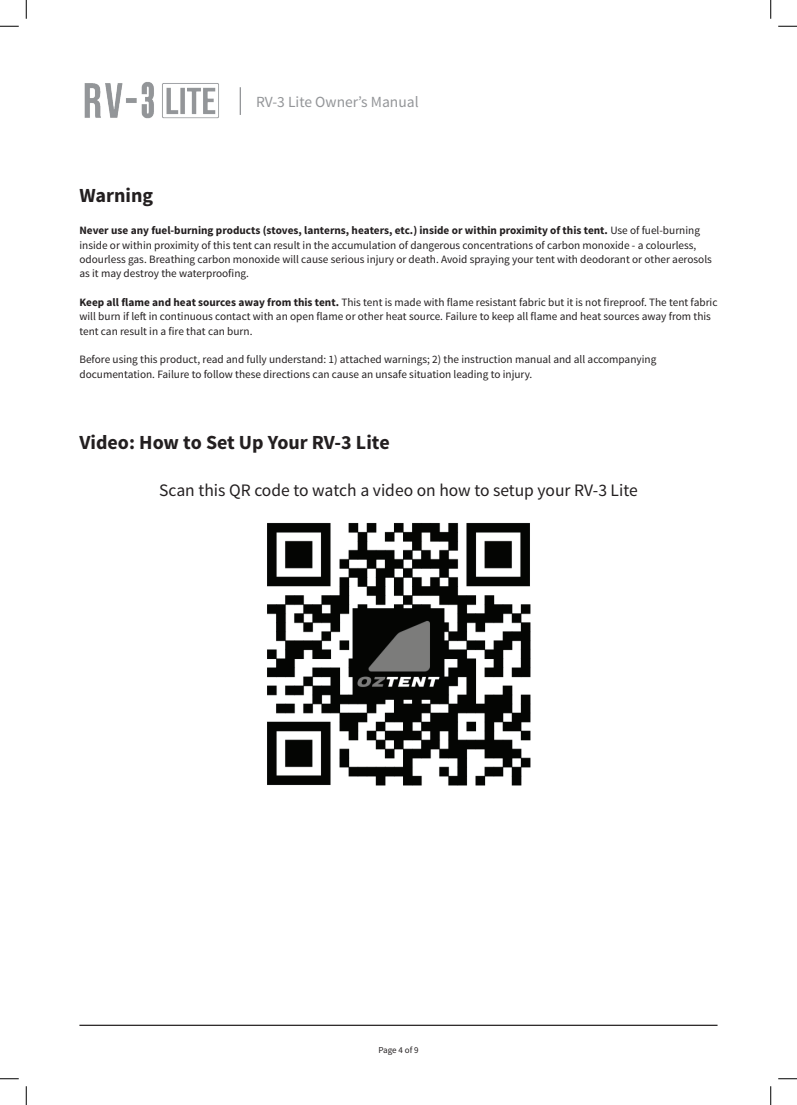
<style>
.page{position:relative;width:797px;height:1105px;background:#fff}
.page>*{position:absolute;margin:0;border:0;box-sizing:border-box;transform-origin:0 0}
.t1{font:700 20px "Source Sans Pro";color:#231f20}
.t2{font:17.5px "Source Sans Pro";color:#231f20}
.t3{font:15.5px "Source Sans Pro";color:#939598}
.t4{font:11.25px/14.4px "Source Sans Pro";color:#231f20}
.t5{font:9px "Source Sans Pro";letter-spacing:-.005em;color:#231f20}
.s1{font-weight:700}
</style>
<div class="page">
<hr style="left:79px;top:1025px;width:638px;height:1px;background:#231f20">
<svg style="left:240px;top:87px;width:1px;height:28px"></svg>
<img style="left:84px;top:82px;width:135px;height:37px">
<img style="left:267px;top:523px;width:264px;height:263px">
<svg style="left:0;top:25px;width:19px;height:2px"></svg>
<svg style="left:778px;top:25px;width:19px;height:2px"></svg>
<svg style="left:0;top:1078px;width:19px;height:1px"></svg>
<svg style="left:778px;top:1078px;width:19px;height:1px"></svg>
<svg style="left:25px;top:0;width:2px;height:19px"></svg>
<svg style="left:25px;top:1086px;width:2px;height:19px"></svg>
<svg style="left:770px;top:0;width:1px;height:19px"></svg>
<svg style="left:770px;top:1086px;width:1px;height:19px"></svg>
<h1 class="t1" style="left:79px;top:183px;width:75px">Warning</h1>
<h3 class="t3" style="left:256px;top:92px;width:164px">RV-3 Lite Owner’s Manual</h3>
<p class="t4" style="left:79px;top:224px;width:634px"><span class="s1">Never use any fuel-burning products (stoves, lanterns, heaters, etc.) inside or within proximity of this tent.</span> Use of fuel-burning inside or within proximity of this tent can result in the accumulation of dangerous concentrations of carbon monoxide - a colourless, odourless gas. Breathing carbon monoxide will cause serious injury or death. Avoid spraying your tent with deodorant or other aerosols as it may destroy the waterproofing.</p>
<p class="t4" style="left:79px;top:295px;width:639px"><span class="s1">Keep all flame and heat sources away from this tent.</span> This tent is made with flame resistant fabric but it is not fireproof. The tent fabric will burn if left in continuous contact with an open flame or other heat source. Failure to keep all flame and heat sources away from this tent can result in a fire that can burn.</p>
<p class="t4" style="left:79px;top:353px;width:578px">Before using this product, read and fully understand: 1) attached warnings; 2) the instruction manual and all accompanying documentation. Failure to follow these directions can cause an unsafe situation leading to injury.</p>
<h1 class="t1" style="left:79px;top:429px;width:312px">Video: How to Set Up Your RV-3 Lite</h1>
<h2 class="t2" style="left:159px;top:480px;width:480px">Scan this QR code to watch a video on how to setup your RV-3 Lite</h2>
<p class="t5" style="left:378px;top:1045px;width:42px">Page 4 of 9</p>
</div>
